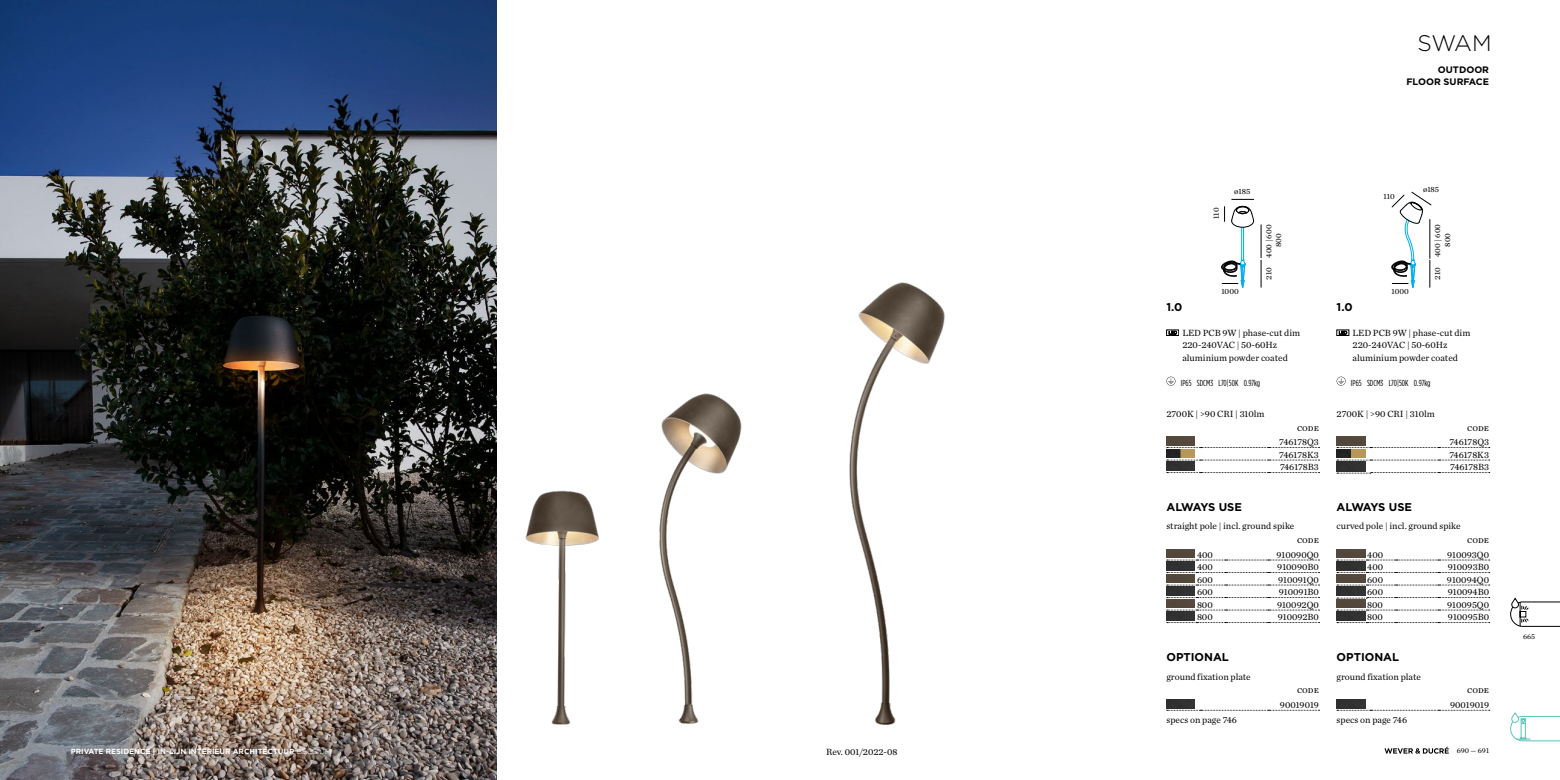
<style>
.page{position:relative;width:1560px;height:780px;background:#fff}
.page>*{position:absolute;margin:0;border:0;box-sizing:border-box;transform-origin:0 0}
.SWAM{font:300 22.5px "Gotham";color:#000}
._0{font:700 11.25px "Gotham HTF";letter-spacing:-.035em;color:#000}
._0-2{font:700 11.25px "Gotham";color:#000}
.Grundlinienraster_Au{font:700 11.25px "Gotham HTF";color:#000}
.Right-Aligned_-_Line{font:9.38px "Chronicle Text G1";color:#000}
._0-3{font:9.38px "Chronicle Text G1";color:#000}
.Grundlinienraster_Au-2{font:9.38px "Chronicle Text G1";color:#000}
.Right-Aligned-Bottom{font:9.38px "Chronicle Text G1";color:#000}
.Right-Aligned{font:9.38px "Chronicle Text G1";color:#000}
.Grundlinienraster_Au-3{font:700 9.38px "Gotham HTF";color:#000}
._9_pt{font:9.38px "Chronicle Text G1";color:#000}
.Grundlinienraster_Au-4{font:8.75px "Gotham Condensed";color:#000}
.t1{font:8.12px/9.8px "Chronicle Text G1";color:#000;text-align:center}
.t2{font:700 7.5px "Gotham HTF";letter-spacing:-.005em;color:#fff}
.t3{font:7.5px "Chronicle Text G1";color:#000}
.s1{font-family:"Gotham";font-weight:300}
</style>
<div class="page">
<svg style="left:1510px;top:713px;width:49px;height:28px"></svg>
<img style="left:0;top:0;width:496px;height:780px">
<div style="left:1166px;top:330px;width:12px;height:5px;border:1px solid #000"></div>
<div style="left:1336px;top:330px;width:12px;height:5px;border:1px solid #000"></div>
<svg style="left:1166px;top:376px;width:10px;height:9px"></svg>
<svg style="left:1336px;top:376px;width:10px;height:9px"></svg>
<img style="left:1166px;top:436px;width:28px;height:9px">
<svg style="left:1166px;top:447px;width:153px;height:1px"></svg>
<img style="left:1166px;top:449px;width:28px;height:9px">
<svg style="left:1166px;top:459px;width:153px;height:1px"></svg>
<img style="left:1166px;top:461px;width:28px;height:9px">
<svg style="left:1166px;top:472px;width:153px;height:1px"></svg>
<img style="left:1336px;top:436px;width:28px;height:9px">
<svg style="left:1336px;top:447px;width:153px;height:1px"></svg>
<img style="left:1336px;top:449px;width:28px;height:9px">
<svg style="left:1336px;top:459px;width:153px;height:1px"></svg>
<img style="left:1336px;top:461px;width:28px;height:10px">
<svg style="left:1336px;top:472px;width:153px;height:1px"></svg>
<hr style="left:1260px;top:225px;width:1px;height:33px;background:#000">
<svg style="left:1260px;top:260px;width:1px;height:27px"></svg>
<svg style="left:1221px;top:259px;width:24px;height:29px"></svg>
<hr style="left:1241px;top:227px;width:1px;height:33px;background:#00aeef">
<hr style="left:1243px;top:227px;width:1px;height:33px;background:#00aeef">
<svg style="left:1231px;top:206px;width:22px;height:21px"></svg>
<svg style="left:1224px;top:207px;width:1px;height:14px"></svg>
<svg style="left:1231px;top:199px;width:22px;height:1px"></svg>
<svg style="left:1391px;top:192px;width:40px;height:96px"></svg>
<img style="left:525px;top:490px;width:74px;height:235px">
<img style="left:849px;top:282px;width:96px;height:443px">
<img style="left:659px;top:393px;width:83px;height:331px">
<img style="left:1166px;top:549px;width:28px;height:9px">
<svg style="left:1166px;top:559px;width:153px;height:1px"></svg>
<img style="left:1166px;top:561px;width:28px;height:9px">
<svg style="left:1166px;top:572px;width:153px;height:1px"></svg>
<img style="left:1166px;top:574px;width:28px;height:9px">
<svg style="left:1166px;top:584px;width:153px;height:1px"></svg>
<img style="left:1166px;top:586px;width:28px;height:9px">
<svg style="left:1166px;top:597px;width:153px;height:1px"></svg>
<img style="left:1166px;top:599px;width:28px;height:9px">
<svg style="left:1166px;top:609px;width:153px;height:1px"></svg>
<img style="left:1166px;top:611px;width:28px;height:9px">
<svg style="left:1166px;top:622px;width:153px;height:1px"></svg>
<img style="left:1336px;top:549px;width:28px;height:9px">
<svg style="left:1336px;top:559px;width:153px;height:1px"></svg>
<img style="left:1336px;top:561px;width:28px;height:9px">
<svg style="left:1336px;top:572px;width:153px;height:1px"></svg>
<img style="left:1336px;top:574px;width:28px;height:9px">
<svg style="left:1336px;top:584px;width:153px;height:1px"></svg>
<img style="left:1336px;top:586px;width:28px;height:10px">
<svg style="left:1336px;top:597px;width:153px;height:1px"></svg>
<img style="left:1336px;top:599px;width:28px;height:9px">
<svg style="left:1336px;top:609px;width:153px;height:1px"></svg>
<img style="left:1336px;top:611px;width:28px;height:9px">
<svg style="left:1336px;top:622px;width:153px;height:1px"></svg>
<img style="left:1166px;top:699px;width:28px;height:9px">
<svg style="left:1166px;top:709px;width:153px;height:1px"></svg>
<img style="left:1336px;top:699px;width:28px;height:9px">
<svg style="left:1337px;top:709px;width:152px;height:1px"></svg>
<svg style="left:1510px;top:598px;width:49px;height:29px"></svg>
<svg style="left:1384px;top:746px;width:64px;height:7px"></svg>
<p class="t2" style="left:71px;top:746px;width:262px">PRIVATE RESIDENCE | IN-LIJN INTERIEUR ARCHITECTUUR <span class="s1">BELGIUM</span></p>
<p class="SWAM" style="left:1417px;top:31px;width:75px">SWAM</p>
<p class="Grundlinienraster_Au-3" style="left:1437px;top:64px;width:53px">OUTDOOR</p>
<p class="Grundlinienraster_Au-3" style="left:1406px;top:77px;width:84px">FLOOR SURFACE</p>
<p class="t1" style="left:1210px;top:219px;width:13px;rotate:-90deg">110</p>
<p class="t1" style="left:1233px;top:186px;width:18px">ø185</p>
<p class="t1" style="left:1221px;top:286px;width:19px">1000</p>
<p class="t1" style="left:1263px;top:258px;width:34px;rotate:-90deg">400 | 600<br>800</p>
<p class="t1" style="left:1263px;top:280px;width:14px;rotate:-90deg">210</p>
<p class="Grundlinienraster_Au" style="left:1166px;top:300px;width:17px">1.0</p>
<p class="Grundlinienraster_Au" style="left:1336px;top:300px;width:17px">1.0</p>
<p class="t1" style="left:1383px;top:190px;width:13px">110</p>
<p class="t1" style="left:1391px;top:286px;width:19px">1000</p>
<p class="t1" style="left:1422px;top:184px;width:18px">ø185</p>
<p class="t1" style="left:1431px;top:257px;width:34px;rotate:-90deg">400 | 600<br>800</p>
<p class="t1" style="left:1431px;top:280px;width:14px;rotate:-90deg">210</p>
<p class="Grundlinienraster_Au-2" style="left:1182px;top:325px;width:119px">LED PCB 9W | phase-cut dim</p>
<p class="Grundlinienraster_Au-2" style="left:1182px;top:338px;width:96px">220-240VAC | 50-60Hz</p>
<p class="Grundlinienraster_Au-2" style="left:1182px;top:350px;width:107px">aluminium powder coated</p>
<p class="Grundlinienraster_Au-2" style="left:1352px;top:325px;width:119px">LED PCB 9W | phase-cut dim</p>
<p class="Grundlinienraster_Au-2" style="left:1352px;top:338px;width:96px">220-240VAC | 50-60Hz</p>
<p class="Grundlinienraster_Au-2" style="left:1352px;top:350px;width:107px">aluminium powder coated</p>
<p class="Grundlinienraster_Au-4" style="left:1180px;top:378px;width:81px">IP65 SDCM3 L70|50K 0.97kg</p>
<p class="Grundlinienraster_Au-4" style="left:1350px;top:378px;width:81px">IP65 SDCM3 L70|50K 0.97kg</p>
<p class="_0-3" style="left:1166px;top:406px;width:100px">2700K | &gt;90 CRI | 310lm</p>
<p class="_0-3" style="left:1336px;top:406px;width:100px">2700K | &gt;90 CRI | 310lm</p>
<p class="Right-Aligned" style="left:1296px;top:420px;width:23px">code</p>
<p class="Right-Aligned_-_Line" style="left:1279px;top:435px;width:41px">746178Q3</p>
<p class="Right-Aligned_-_Line" style="left:1279px;top:447px;width:41px">746178K3</p>
<p class="Right-Aligned_-_Line" style="left:1279px;top:460px;width:40px">746178B3</p>
<p class="Right-Aligned" style="left:1466px;top:420px;width:23px">code</p>
<p class="Right-Aligned_-_Line" style="left:1449px;top:435px;width:41px">746178Q3</p>
<p class="Right-Aligned_-_Line" style="left:1449px;top:447px;width:41px">746178K3</p>
<p class="Right-Aligned_-_Line" style="left:1449px;top:460px;width:40px">746178B3</p>
<p class="_0" style="left:1166px;top:500px;width:77px">ALWAYS USE</p>
<p class="_0" style="left:1336px;top:500px;width:77px">ALWAYS USE</p>
<p class="_0-3" style="left:1166px;top:519px;width:129px">straight pole | incl. ground spike</p>
<p class="_0-3" style="left:1336px;top:519px;width:126px">curved pole | incl. ground spike</p>
<p class="Right-Aligned-Bottom" style="left:1196px;top:547px;width:17px">400</p>
<p class="Right-Aligned-Bottom" style="left:1196px;top:560px;width:17px">400</p>
<p class="Right-Aligned-Bottom" style="left:1196px;top:572px;width:17px">600</p>
<p class="Right-Aligned-Bottom" style="left:1196px;top:585px;width:17px">600</p>
<p class="Right-Aligned-Bottom" style="left:1196px;top:597px;width:17px">800</p>
<p class="Right-Aligned-Bottom" style="left:1196px;top:610px;width:17px">800</p>
<p class="Right-Aligned" style="left:1296px;top:533px;width:23px">code</p>
<p class="Right-Aligned_-_Line" style="left:1276px;top:547px;width:44px">910090Q0</p>
<p class="Right-Aligned_-_Line" style="left:1277px;top:560px;width:43px">910090B0</p>
<p class="Right-Aligned_-_Line" style="left:1277px;top:572px;width:42px">910091Q0</p>
<p class="Right-Aligned_-_Line" style="left:1278px;top:585px;width:42px">910091B0</p>
<p class="Right-Aligned_-_Line" style="left:1276px;top:597px;width:43px">910092Q0</p>
<p class="Right-Aligned_-_Line" style="left:1277px;top:610px;width:43px">910092B0</p>
<p class="Right-Aligned-Bottom" style="left:1366px;top:547px;width:17px">400</p>
<p class="Right-Aligned-Bottom" style="left:1366px;top:560px;width:17px">400</p>
<p class="Right-Aligned-Bottom" style="left:1366px;top:572px;width:17px">600</p>
<p class="Right-Aligned-Bottom" style="left:1366px;top:585px;width:17px">600</p>
<p class="Right-Aligned-Bottom" style="left:1366px;top:597px;width:17px">800</p>
<p class="Right-Aligned-Bottom" style="left:1366px;top:610px;width:17px">800</p>
<p class="_0-2" style="left:1166px;top:649px;width:64px">OPTIONAL</p>
<p class="_0-2" style="left:1336px;top:649px;width:64px">OPTIONAL</p>
<p class="_0-3" style="left:1166px;top:669px;width:86px">ground fixation plate</p>
<p class="_0-3" style="left:1336px;top:669px;width:86px">ground fixation plate</p>
<p class="Right-Aligned" style="left:1296px;top:683px;width:23px">code</p>
<p class="Right-Aligned_-_Line" style="left:1279px;top:697px;width:40px">90019019</p>
<p class="_0-3" style="left:1166px;top:713px;width:72px">specs on page 746</p>
<p class="_0-3" style="left:1336px;top:713px;width:72px">specs on page 746</p>
<p class="Right-Aligned" style="left:1466px;top:533px;width:23px">code</p>
<p class="Right-Aligned_-_Line" style="left:1446px;top:547px;width:43px">910093Q0</p>
<p class="Right-Aligned_-_Line" style="left:1447px;top:560px;width:43px">910093B0</p>
<p class="Right-Aligned_-_Line" style="left:1446px;top:572px;width:44px">910094Q0</p>
<p class="Right-Aligned_-_Line" style="left:1447px;top:585px;width:43px">910094B0</p>
<p class="Right-Aligned_-_Line" style="left:1446px;top:597px;width:43px">910095Q0</p>
<p class="Right-Aligned_-_Line" style="left:1447px;top:610px;width:43px">910095B0</p>
<p class="Right-Aligned" style="left:1466px;top:683px;width:23px">code</p>
<p class="Right-Aligned_-_Line" style="left:1449px;top:697px;width:40px">90019019</p>
<p class="_9_pt" style="left:826px;top:744px;width:73px">Rev. 001/2022-08</p>
<p class="t3" style="left:1456px;top:745px;width:34px">690 — 691</p>
<p class="t3" style="left:1522px;top:631px;width:14px">665</p>
</div>
